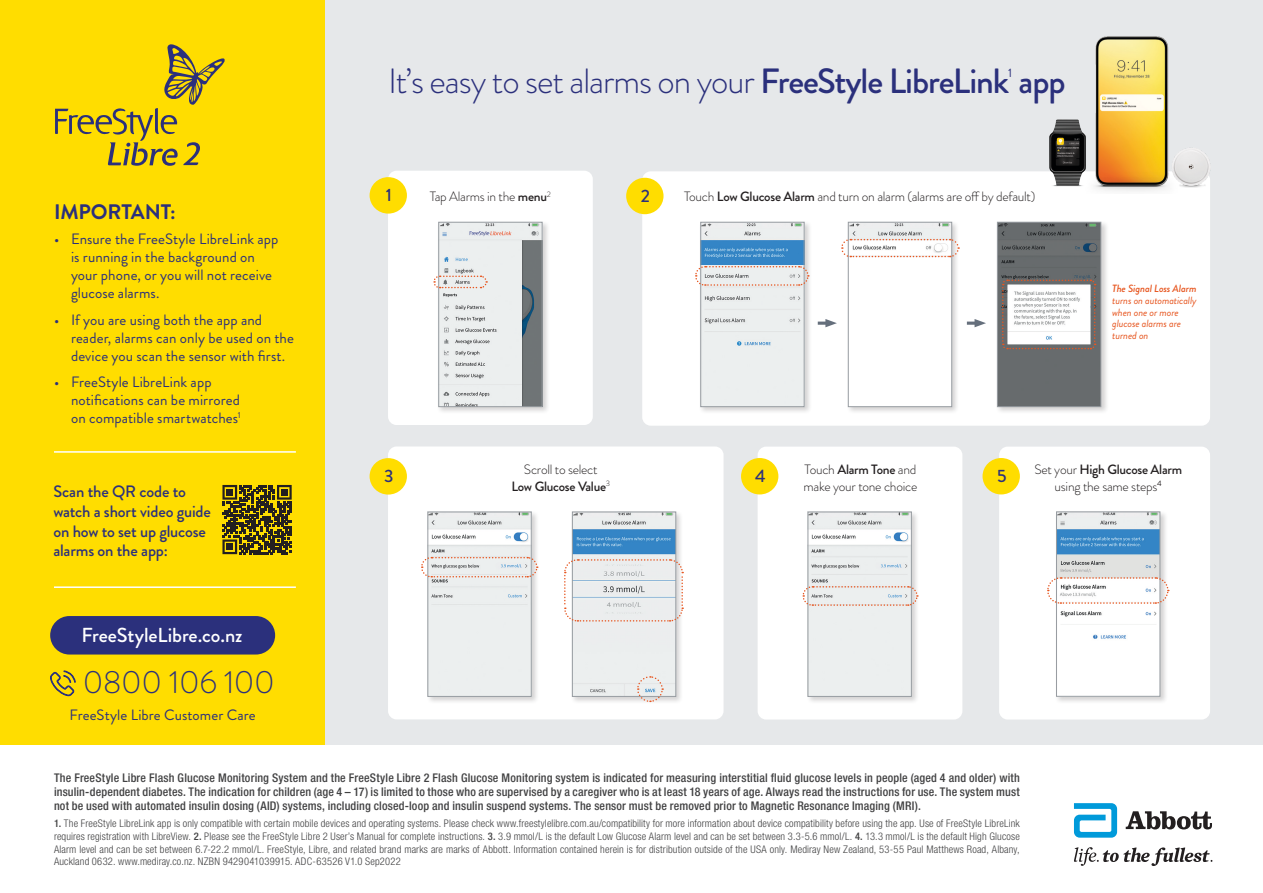
<style>
.page{position:relative;width:1263px;height:893px;background:#fff}
.page>*{position:absolute;margin:0;border:0;box-sizing:border-box;transform-origin:0 0}
.t1{font:300 35.1px "Brandon Grotesque";letter-spacing:-.03em;color:#2b307c}
.Headline{font:300 32.1px "Brandon Grotesque";letter-spacing:-.01em;color:#2b307c}
.t2{font:700 21px "Brandon Grotesque";letter-spacing:-.01em;color:#2b307c}
.t3{font:500 20.25px "Brandon Grotesque";letter-spacing:-.005em;color:#fff}
.t4{font:500 17.85px "Brandon Grotesque";color:#2b307c}
.t5{font:500 16.5px/19.8px "Brandon Grotesque";letter-spacing:-.01em;color:#2b307c}
.Headline-2{font:15px/18px "Brandon Grotesque";letter-spacing:.005em;color:#2b307c}
.t6{font:300 13.5px/16.2px "Brandon Grotesque";letter-spacing:-.02em;color:#231f20;text-align:center}
.t7{font:500 13.5px/16.2px "Brandon Grotesque";letter-spacing:-.02em;color:#231f20;text-align:center}
.t8{font:12.3px "Brandon Grotesque";color:#2b307c}
.t9{font:500 condensed 12px/14.4px "Helvetica Neue LT Std";letter-spacing:.015em;color:#414142;text-align:justify}
.t10{font:300 condensed 10.5px/12.6px "Helvetica Neue LT Std";letter-spacing:.025em;color:#414142;text-align:justify}
.t11{font:italic 10.5px/11.6px "Brandon Grotesque";letter-spacing:-.01em;color:#e75721}
.t12{font:300 7.8px "Brandon Grotesque";color:#231f20}
.t13{font:7.8px "Brandon Grotesque";color:#231f20}
.s1{font-weight:500}
.s2{font-weight:300}
</style>
<div class="page">
<div style="left:0;top:0;width:325px;height:745px;background:#fd0"></div>
<div style="left:325px;top:0;width:938px;height:745px;background:#e6e8ea"></div>
<svg style="left:1074px;top:803px;width:43px;height:35px"></svg>
<svg style="left:1126px;top:811px;width:86px;height:18px"></svg>
<svg style="left:1074px;top:847px;width:138px;height:19px"></svg>
<div style="left:758px;top:447px;width:204px;height:272px;background:#fff;border-radius:9px"></div>
<div style="left:388px;top:171px;width:205px;height:254px;background:#fff;border-radius:9px"></div>
<div style="left:437px;top:220px;width:113px;height:195px;background:#231f20;opacity:.2"></div>
<img style="left:440px;top:224px;width:100px;height:181px">
<div style="left:438px;top:222px;width:104px;height:185px;border:1px solid #979ca1"></div>
<div style="left:370px;top:177px;width:37px;height:37px;background:#fd0;border-radius:50%"></div>
<div style="left:388px;top:446px;width:335px;height:273px;background:#fff;border-radius:9px"></div>
<div style="left:426px;top:510px;width:113px;height:194px;background:#231f20;opacity:.2"></div>
<img style="left:429px;top:514px;width:101px;height:181px">
<div style="left:427px;top:512px;width:105px;height:185px;border:1px solid #979ca1"></div>
<div style="left:806px;top:510px;width:113px;height:194px;background:#231f20;opacity:.2"></div>
<img style="left:809px;top:514px;width:101px;height:181px">
<div style="left:807px;top:512px;width:105px;height:185px;border:1px solid #979ca1"></div>
<svg style="left:421px;top:556px;width:117px;height:22px;background:#e4dfdc"></svg>
<div style="left:570px;top:510px;width:114px;height:194px;background:#231f20;opacity:.2"></div>
<img style="left:574px;top:514px;width:100px;height:181px">
<div style="left:572px;top:512px;width:104px;height:185px;border:1px solid #979ca1"></div>
<svg style="left:564px;top:558px;width:120px;height:64px;background:#e6e5e5"></svg>
<div style="left:370px;top:458px;width:37px;height:37px;background:#fd0;border-radius:50%"></div>
<div style="left:642px;top:171px;width:568px;height:255px;background:#fff;border-radius:9px"></div>
<div style="left:626px;top:178px;width:37px;height:36px;background:#fd0;border-radius:50%"></div>
<svg style="left:433px;top:275px;width:55px;height:14px"></svg>
<div style="left:999px;top:447px;width:211px;height:272px;background:#fff;border-radius:9px"></div>
<div style="left:1054px;top:510px;width:114px;height:194px;background:#231f20;opacity:.2"></div>
<img style="left:1058px;top:513px;width:100px;height:182px">
<div style="left:1056px;top:511px;width:104px;height:186px;border:1px solid #979ca1"></div>
<div style="left:982px;top:458px;width:38px;height:36px;background:#fd0;border-radius:50%"></div>
<svg style="left:1047px;top:576px;width:122px;height:29px"></svg>
<div style="left:699px;top:220px;width:113px;height:195px;background:#231f20;opacity:.2"></div>
<img style="left:702px;top:224px;width:100px;height:181px">
<div style="left:700px;top:222px;width:104px;height:185px;border:1px solid #979ca1"></div>
<div style="left:995px;top:220px;width:114px;height:195px;background:#231f20;opacity:.2"></div>
<div style="left:999px;top:224px;width:100px;height:181px;background:#676b6d"></div>
<div style="left:997px;top:222px;width:104px;height:185px;border:1px solid #979ca1"></div>
<svg style="left:818px;top:319px;width:19px;height:8px"></svg>
<svg style="left:967px;top:319px;width:19px;height:8px"></svg>
<div style="left:846px;top:220px;width:114px;height:195px;background:#231f20;opacity:.2"></div>
<img style="left:850px;top:224px;width:100px;height:181px">
<div style="left:848px;top:222px;width:104px;height:185px;border:1px solid #979ca1"></div>
<svg style="left:695px;top:265px;width:114px;height:22px;background:#e5e0dd"></svg>
<svg style="left:841px;top:238px;width:119px;height:20px"></svg>
<svg style="left:1001px;top:279px;width:95px;height:71px"></svg>
<div style="left:741px;top:458px;width:37px;height:36px;background:#fd0;border-radius:50%"></div>
<svg style="left:802px;top:585px;width:116px;height:22px;background:#e7e1df"></svg>
<svg style="left:636px;top:675px;width:28px;height:28px"></svg>
<svg style="left:55px;top:44px;width:170px;height:122px"></svg>
<hr style="left:54px;top:586px;width:242px;height:2px;background:#fff">
<hr style="left:54px;top:451px;width:242px;height:2px;background:#fff">
<svg style="left:222px;top:485px;width:70px;height:69px"></svg>
<img style="left:1050px;top:36px;width:161px;height:155px">
<div style="left:50px;top:616px;width:225px;height:38px;background:#2b307c;border-radius:19px"></div>
<svg style="left:50px;top:670px;width:26px;height:26px"></svg>
<p class="t2" style="left:54px;top:197px;width:123px">IMPORTANT:</p>
<p class="Headline-2" style="left:71px;top:230px;width:209px;text-indent:-17px">• Ensure the FreeStyle LibreLink app is running in the background on your phone, or you will not receive glucose alarms.</p>
<p class="Headline-2" style="left:71px;top:311px;width:224px;text-indent:-17px">• If you are using both the app and reader, alarms can only be used on the device you scan the sensor with first.</p>
<p class="Headline-2" style="left:71px;top:373px;width:171px;text-indent:-17px">• FreeStyle LibreLink app notifications can be mirrored on compatible smartwatches<sup>1</sup></p>
<p class="t5" style="left:53px;top:482px;width:159px">Scan the QR code to watch a short video guide on how to set up glucose alarms on the app:</p>
<p class="t3" style="left:81px;top:621px;width:162px">FreeStyleLibre.co.nz</p>
<p class="Headline" style="left:83px;top:660px;width:194px">0800 106 100</p>
<p class="Headline-2" style="left:70px;top:706px;width:188px">FreeStyle Libre Customer Care</p>
<p class="t1" style="left:388px;top:57px;width:679px">It’s easy to set alarms on your <span class="s1">FreeStyle LibreLink app</span></p>
<p class="t8" style="left:1008px;top:64px;width:5px">1</p>
<p class="t4" style="left:386px;top:183px;width:8px">1</p>
<p class="t6" style="left:430px;top:188px;width:123px">Tap Alarms in the <span class="s1">menu</span><sup>2</sup></p>
<p class="t4" style="left:641px;top:183px;width:11px">2</p>
<p class="t6" style="left:684px;top:188px;width:353px">Touch <span class="s1">Low Glucose Alarm</span> and turn on alarm (alarms are off by default)</p>
<p class="t11" style="left:1112px;top:283px;width:86px"><span class="s1">The Signal Loss Alarm </span>turns on automatically when one or more glucose alarms are turned on</p>
<p class="t4" style="left:384px;top:464px;width:11px">3</p>
<p class="t7" style="left:511px;top:462px;width:96px"><span class="s2">Scroll to select<br></span>Low Glucose Value</p>
<p class="t12" style="left:606px;top:478px;width:6px">3</p>
<p class="t4" style="left:755px;top:463px;width:12px">4</p>
<p class="t6" style="left:803px;top:462px;width:115px;text-align:left">Touch <span class="s1">Alarm Tone</span> and make your tone choice</p>
<p class="t4" style="left:997px;top:463px;width:11px">5</p>
<p class="t6" style="left:1034px;top:462px;width:149px">Set your <span class="s1">High Glucose Alarm </span>using the same steps</p>
<p class="t13" style="left:1157px;top:478px;width:6px">4</p>
<p class="t9" style="left:54px;top:770px;width:967px">The FreeStyle Libre Flash Glucose Monitoring System and the FreeStyle Libre 2 Flash Glucose Monitoring system is indicated for measuring interstitial fluid glucose levels in people (aged 4 and older) with insulin-dependent diabetes. The indication for children (age 4 – 17) is limited to those who are supervised by a caregiver who is at least 18 years of age. Always read the instructions for use. The system must not be used with automated insulin dosing (AID) systems, including closed-loop and insulin suspend systems. The sensor must be removed prior to Magnetic Resonance Imaging (MRI).</p>
<p class="t10" style="left:54px;top:817px;width:967px"><span class="s1">1.</span> The FreeStyle LibreLink app is only compatible with certain mobile devices and operating systems. Please check www.freestylelibre.com.au/compatibility for more information about device compatibility before using the app. Use of FreeStyle LibreLink requires registration with LibreView. <span class="s1">2.</span> Please see the FreeStyle Libre 2 User’s Manual for complete instructions. <span class="s1">3.</span> 3.9 mmol/L is the default Low Glucose Alarm level and can be set between 3.3-5.6 mmol/L. <span class="s1">4.</span> 13.3 mmol/L is the default High Glucose Alarm level and can be set between 6.7-22.2 mmol/L. FreeStyle, Libre, and related brand marks are marks of Abbott. Information contained herein is for distribution outside of the USA only. Mediray New Zealand, 53-55 Paul Matthews Road, Albany, Auckland 0632. www.mediray.co.nz. NZBN 9429041039915. ADC-63526 V1.0 Sep2022</p>
</div>
